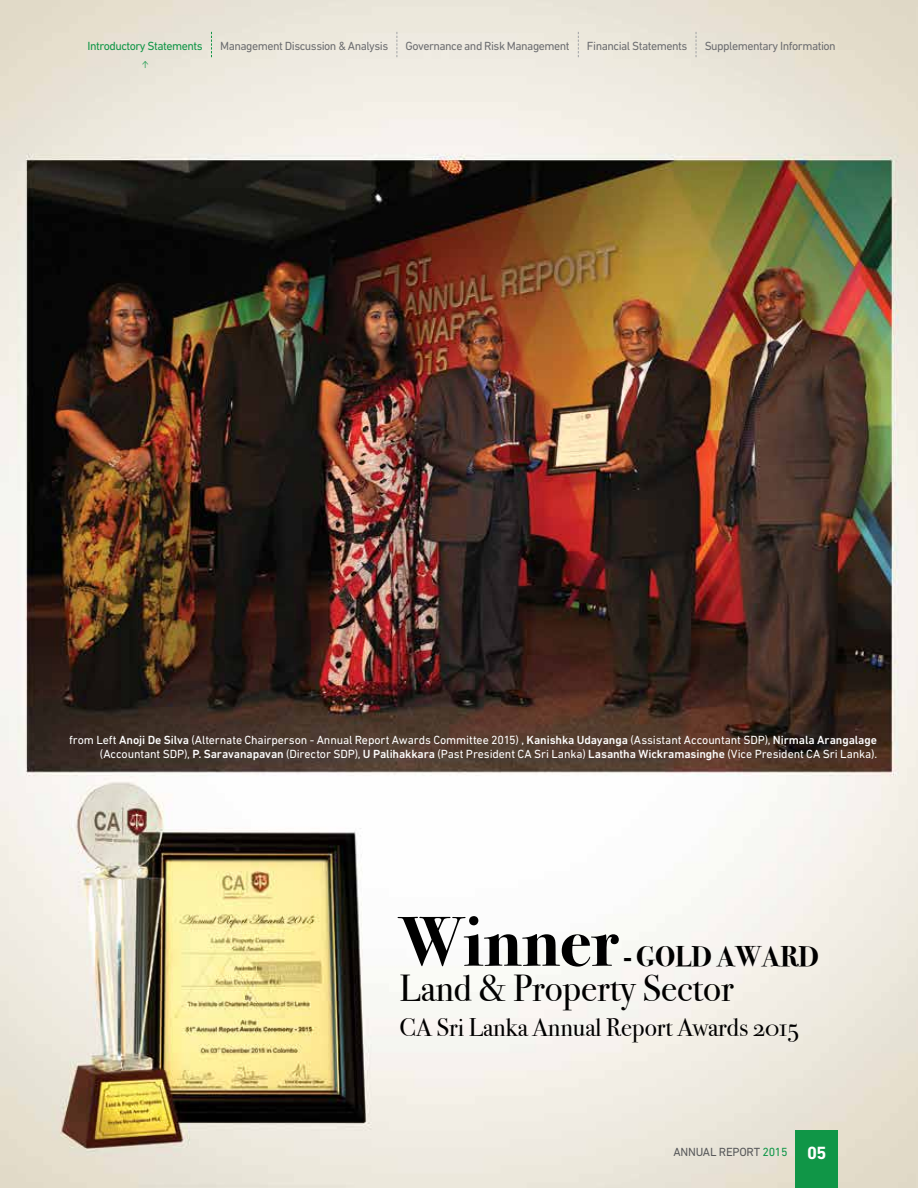
<style>
.page{position:relative;width:918px;height:1188px;background:#fff}
.page>*{position:absolute;margin:0;border:0;box-sizing:border-box;transform-origin:0 0}
.t1{font:700 70.5px "Bodoni Svty Two OSITCTT";color:#000}
.t2{font:37.5px "Bodoni Svty Two OSITCTT";color:#000}
.t3{font:700 28.5px "Bodoni Svty Two OSITCTT";color:#000}
.t4{font:25.5px "Bodoni Svty Two OSITCTT";color:#000}
.t5{font:12px/14.4px "DIN Next LT Pro";letter-spacing:-.01em;color:#fff;text-align:right}
.t6{font:12px "DIN Next LT Pro";letter-spacing:-.04em;color:#6d6e71}
.t7{font:12px "DIN Next LT Pro";letter-spacing:-.04em;color:#109647}
.t8{font:12px "DIN Next LT Pro";letter-spacing:-.02em;color:#58595b}
.t9{font:300 12px "Intro";color:#109647}
.s1{font-weight:500}
.s2{color:#109647}
.s3{font-weight:700;font-size:18px;color:#fff}
</style>
<div class="page">
<img style="left:0;top:0;width:918px;height:1188px">
<div style="left:796px;top:1131px;width:42px;height:57px;background:#109647"></div>
<svg style="left:578px;top:32px;width:1px;height:25px"></svg>
<svg style="left:696px;top:32px;width:1px;height:25px"></svg>
<svg style="left:211px;top:32px;width:1px;height:25px"></svg>
<svg style="left:397px;top:32px;width:1px;height:25px"></svg>
<p class="t7" style="left:87px;top:39px;width:117px">Introductory Statements</p>
<p class="t6" style="left:220px;top:39px;width:170px">Management Discussion &amp; Analysis</p>
<p class="t6" style="left:406px;top:39px;width:166px">Governance and Risk Management</p>
<p class="t6" style="left:587px;top:39px;width:102px">Financial Statements</p>
<p class="t6" style="left:705px;top:39px;width:133px">Supplementary Information</p>
<p class="t9" style="left:138px;top:69px;width:11px;rotate:-90deg">→</p>
<p class="t5" style="left:69px;top:732px;width:810px">from Left <span class="s1">Anoji De Silva</span> (Alternate Chairperson - Annual Report Awards Committee 2015) , <span class="s1">Kanishka Udayanga</span> (Assistant Accountant SDP), <span class="s1">Nirmala Arangalage </span>(Accountant SDP), <span class="s1">P. Saravanapavan</span> (Director SDP), <span class="s1">U Palihakkara</span> (Past President CA Sri Lanka) <span class="s1">Lasantha Wickramasinghe</span> (Vice President CA Sri Lanka).</p>
<h1 class="t1" style="left:400px;top:901px;width:221px">Winner</h1>
<h3 class="t3" style="left:624px;top:939px;width:197px">- GOLD AWARD</h3>
<h2 class="t2" style="left:400px;top:966px;width:336px">Land &amp; Property Sector</h2>
<h3 class="t4" style="left:400px;top:1013px;width:401px">CA Sri Lanka Annual Report Awards 2015</h3>
<p class="t8" style="left:673px;top:1145px;width:155px">ANNUAL REPORT <span class="s2">2015</span> <span class="s3">05</span></p>
</div>
